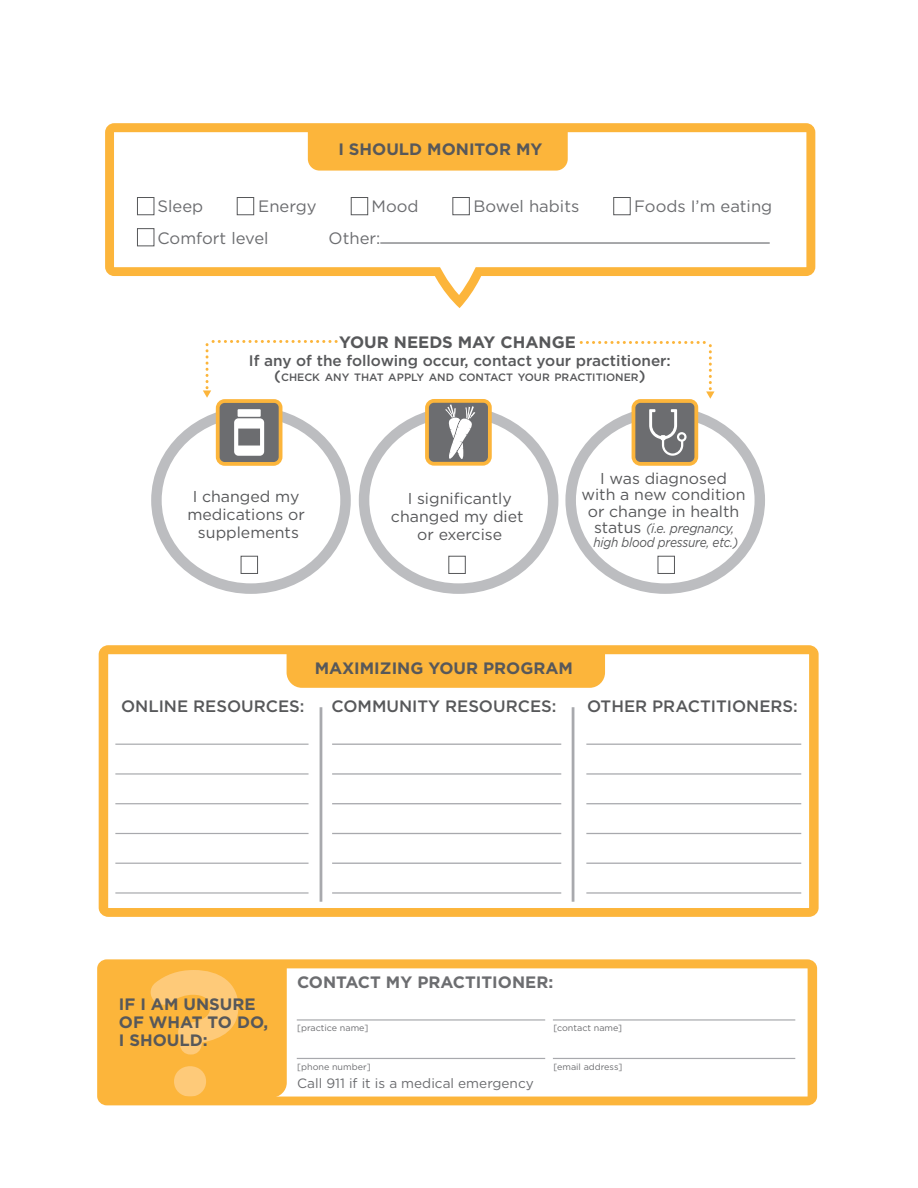
<style>
.page{position:relative;width:918px;height:1188px;background:#fff}
.page>*{position:absolute;margin:0;border:0;box-sizing:border-box;transform-origin:0 0}
.t1{font:700 177.15px "Gotham Rounded";color:#feca79;scale:1.04 1}
.t2{font:700 16.5px/18px "Gotham";color:#57585a}
.t3{font:16.5px "Gotham";color:#6c6d70}
.t4{font:500 16.5px "Gotham";color:#57585a}
.t5{font:700 16.5px "Gotham";color:#6c6d70}
.t6{font:15.75px/17.9px "Gotham";color:#57585a;text-align:center}
.t7{font:500 15.3px "Gotham";color:#57585a}
.t8{font:italic 13.5px/13.5px "Gotham";letter-spacing:-.015em;color:#57585a;scale:.91 1}
.t9{font:13.5px "Gotham";color:#6c6d70}
.t10{font:500 10.65px "Gotham";color:#57585a}
.t11{font:8.85px "Gotham";color:#6c6d70}
.s1{font-size:15.3px}
.s2{font-style:normal;font-size:15.75px}
</style>
<div class="page">
<div style="left:565px;top:407px;width:200px;height:187px;border:10px solid #bcbdc0;border-radius:50%"></div>
<div style="left:359px;top:407px;width:199px;height:187px;border:10px solid #bcbdc0;border-radius:50%"></div>
<div style="left:151px;top:407px;width:200px;height:187px;border:10px solid #bcbdc0;border-radius:50%"></div>
<svg style="left:105px;top:123px;width:710px;height:185px"></svg>
<hr style="left:380px;top:242px;width:390px;height:2px;background:#6c6d70">
<div style="left:137px;top:197px;width:17px;height:18px;border:1px solid #57585a"></div>
<div style="left:137px;top:228px;width:17px;height:18px;border:1px solid #57585a"></div>
<div style="left:237px;top:197px;width:17px;height:18px;border:1px solid #57585a"></div>
<div style="left:351px;top:197px;width:17px;height:18px;border:1px solid #57585a"></div>
<div style="left:452px;top:197px;width:18px;height:18px;border:1px solid #57585a"></div>
<div style="left:613px;top:197px;width:18px;height:18px;border:1px solid #57585a"></div>
<svg style="left:99px;top:645px;width:720px;height:272px"></svg>
<svg style="left:203px;top:340px;width:134px;height:58px"></svg>
<svg style="left:580px;top:341px;width:135px;height:58px"></svg>
<div style="left:241px;top:556px;width:17px;height:18px;border:1px solid #57585a"></div>
<div style="left:448px;top:556px;width:18px;height:18px;border:1px solid #57585a"></div>
<div style="left:658px;top:556px;width:17px;height:18px;border:1px solid #57585a"></div>
<hr style="left:115px;top:744px;width:194px;height:1px;background:#a8a9ad">
<hr style="left:115px;top:773px;width:194px;height:2px;background:#a8a9ad">
<hr style="left:115px;top:803px;width:194px;height:1px;background:#a8a9ad">
<hr style="left:115px;top:833px;width:194px;height:1px;background:#a8a9ad">
<hr style="left:115px;top:863px;width:194px;height:1px;background:#a8a9ad">
<hr style="left:115px;top:892px;width:194px;height:2px;background:#a8a9ad">
<hr style="left:332px;top:744px;width:229px;height:1px;background:#a8a9ad">
<hr style="left:332px;top:773px;width:229px;height:2px;background:#a8a9ad">
<hr style="left:332px;top:803px;width:229px;height:1px;background:#a8a9ad">
<hr style="left:332px;top:833px;width:229px;height:1px;background:#a8a9ad">
<hr style="left:332px;top:863px;width:229px;height:1px;background:#a8a9ad">
<hr style="left:332px;top:892px;width:229px;height:2px;background:#a8a9ad">
<hr style="left:320px;top:707px;width:2px;height:195px;background:#a8a9ad">
<hr style="left:572px;top:707px;width:2px;height:195px;background:#a8a9ad">
<hr style="left:586px;top:744px;width:215px;height:1px;background:#a8a9ad">
<hr style="left:586px;top:773px;width:215px;height:2px;background:#a8a9ad">
<hr style="left:586px;top:803px;width:215px;height:1px;background:#a8a9ad">
<hr style="left:586px;top:833px;width:215px;height:1px;background:#a8a9ad">
<hr style="left:586px;top:863px;width:215px;height:1px;background:#a8a9ad">
<hr style="left:586px;top:892px;width:215px;height:2px;background:#a8a9ad">
<svg style="left:97px;top:959px;width:720px;height:146px"></svg>
<div style="left:216px;top:399px;width:66px;height:67px;background:#fcb53b;border-radius:9px"></div>
<div style="left:220px;top:403px;width:59px;height:59px;background:#6c6d70;border-radius:5px"></div>
<svg style="left:234px;top:418px;width:30px;height:38px"></svg>
<div style="left:238px;top:409px;width:23px;height:8px;background:#fff"></div>
<svg style="left:632px;top:399px;width:66px;height:67px"></svg>
<div style="left:635px;top:403px;width:59px;height:59px;background:#6c6d70;border-radius:5px"></div>
<svg style="left:649px;top:409px;width:38px;height:47px"></svg>
<svg style="left:425px;top:399px;width:67px;height:67px"></svg>
<div style="left:429px;top:403px;width:59px;height:59px;background:#6c6d70;border-radius:5px"></div>
<svg style="left:445px;top:405px;width:30px;height:54px"></svg>
<p class="t2" style="left:338px;top:140px;width:206px">I SHOULD MONITOR MY</p>
<p class="t3" style="left:158px;top:196px;width:47px">Sleep</p>
<p class="t3" style="left:258px;top:196px;width:60px">Energy</p>
<p class="t3" style="left:372px;top:196px;width:48px">Mood</p>
<p class="t3" style="left:474px;top:196px;width:107px">Bowel habits</p>
<p class="t3" style="left:634px;top:196px;width:140px">Foods I’m eating</p>
<p class="t3" style="left:158px;top:227px;width:113px">Comfort level</p>
<p class="t3" style="left:329px;top:227px;width:53px">Other:</p>
<p class="t2" style="left:339px;top:333px;width:238px">YOUR NEEDS MAY CHANGE</p>
<p class="t7" style="left:249px;top:350px;width:424px">If any of the following occur, contact your practitioner:</p>
<p class="t10" style="left:274px;top:370px;width:373px"><span class="s1">(</span>CHECK ANY THAT APPLY AND CONTACT YOUR PRACTITIONER<span class="s1">)</span></p>
<p class="t6" style="left:187px;top:488px;width:119px">I changed my medications or supplements</p>
<p class="t6" style="left:391px;top:490px;width:134px">I significantly changed my diet or exercise</p>
<p class="t6" style="left:581px;top:469px;width:166px;line-height:16.5px">I was diagnosed with a new condition or change in health</p>
<p class="t8" style="left:594px;top:521px;width:161px"><span class="s2">status</span> (i.e. pregnancy, high blood pressure, etc.)</p>
<p class="t2" style="left:315px;top:659px;width:260px">MAXIMIZING YOUR PROGRAM</p>
<p class="t4" style="left:121px;top:696px;width:185px">ONLINE RESOURCES:</p>
<p class="t4" style="left:331px;top:696px;width:227px">COMMUNITY RESOURCES:</p>
<p class="t4" style="left:587px;top:696px;width:212px">OTHER PRACTITIONERS:</p>
<h1 class="t1" style="left:145px;top:903px;width:98px">?</h1>
<p class="t2" style="left:119px;top:995px;width:151px">IF I AM UNSURE<br>OF WHAT TO DO,<br>I SHOULD:</p>
<p class="t5" style="left:297px;top:971px;width:258px">CONTACT MY PRACTITIONER:</p>
<p class="t11" style="left:297px;top:1022px;width:73px">[practice name]</p>
<p class="t11" style="left:553px;top:1022px;width:70px">[contact name]</p>
<p class="t11" style="left:297px;top:1061px;width:75px">[phone number]</p>
<p class="t11" style="left:553px;top:1061px;width:70px">[email address]</p>
<p class="t9" style="left:297px;top:1074px;width:238px">Call 911 if it is a medical emergency</p>
</div>
